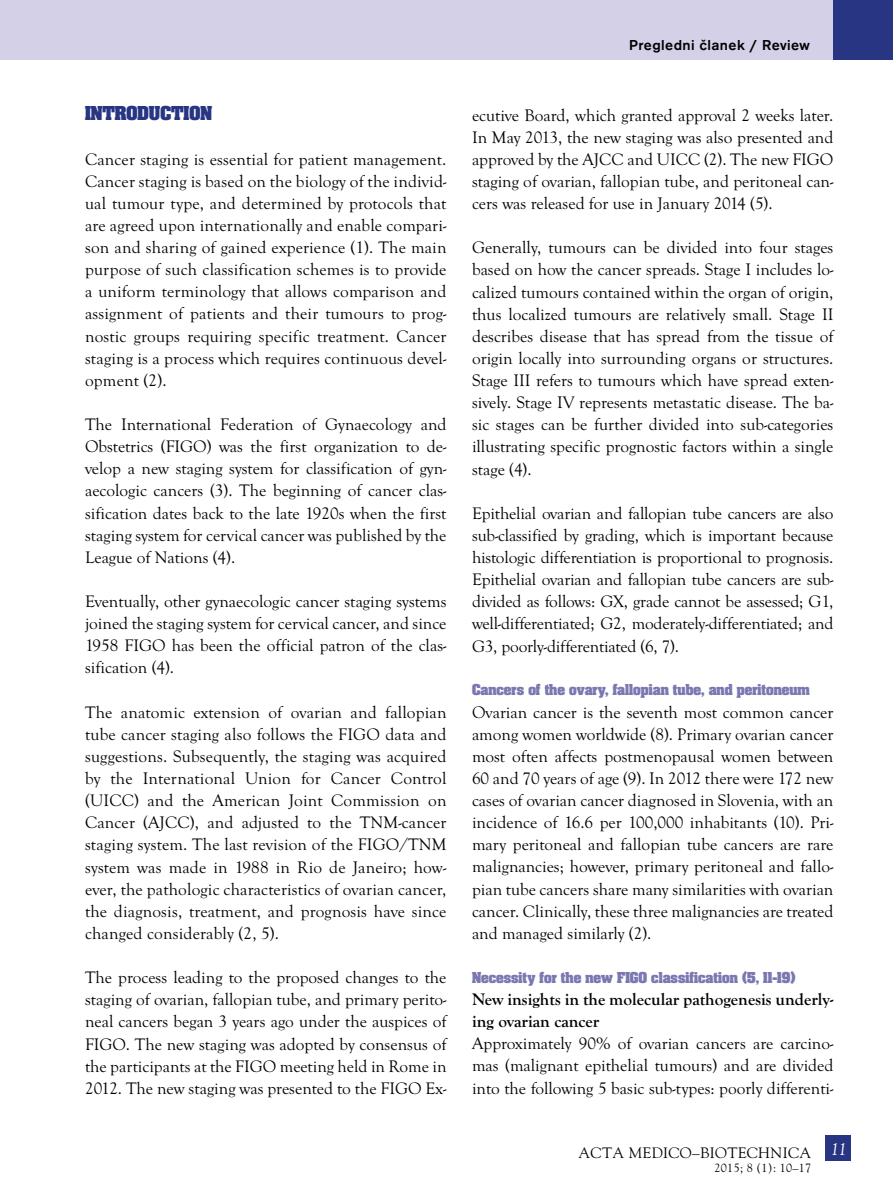
<style>
.page{position:relative;width:893px;height:1191px;background:#fff}
.page>*{position:absolute;margin:0;border:0;box-sizing:border-box;transform-origin:0 0}
.t1{font:700 21px "Aachen PCE";color:#283583}
.t2{font:italic 18px "Goudy Old Sty TCE";color:#fff}
.t3{font:17.25px/22px "Goudy Old Sty TCE";color:#000;text-align:justify}
.t4{font:700 17.25px/22px "Goudy Old Sty TCE";color:#000}
.t5{font:700 16.5px "Aachen PCE";color:#7b78b1}
.t6{font:500 15px "Accius TCE";letter-spacing:.025em;color:#000}
.t7{font:15px "MM Goudy";letter-spacing:.025em;color:#000}
.t8{font:12px "MM Goudy";letter-spacing:.025em;color:#000}
</style>
<div class="page">
<div style="left:0;top:0;width:833px;height:60px;background:#d3d0e7"></div>
<div style="left:833px;top:0;width:60px;height:60px;background:#283583"></div>
<div style="left:825px;top:1135px;width:26px;height:26px;background:#283583"></div>
<p class="t1" style="left:85px;top:103px;width:128px">INTRODUCTION</p>
<p class="t3" style="left:85px;top:148px;width:363px">Cancer staging is essential for patient management.<br>Cancer staging is based on the biology of the individ&shy;ual tumour type, and determined by protocols that are agreed upon internationally and enable compari&shy;son and sharing of gained experience (1). The main purpose of such classification schemes is to provide a uniform terminology that allows comparison and assignment of patients and their tumours to prog&shy;nostic groups requiring specific treatment. Cancer staging is a process which requires continuous devel&shy;opment (2).</p>
<p class="t3" style="left:85px;top:413px;width:363px">The International Federation of Gynaecology and Obstetrics (FIGO) was the first organization to de&shy;velop a new staging system for classification of gyn&shy;aecologic cancers (3). The beginning of cancer clas&shy;sification dates back to the late 1920s when the first staging system for cervical cancer was published by the League of Nations (4).</p>
<p class="t3" style="left:85px;top:590px;width:363px">Eventually, other gynaecologic cancer staging systems joined the staging system for cervical cancer, and since 1958 FIGO has been the official patron of the clas&shy;sification (4).</p>
<p class="t3" style="left:85px;top:701px;width:363px">The anatomic extension of ovarian and fallopian tube cancer staging also follows the FIGO data and suggestions. Subsequently, the staging was acquired by the International Union for Cancer Control (UICC) and the American Joint Commission on Cancer (AJCC), and adjusted to the TNM-cancer staging system. The last revision of the FIGO/TNM system was made in 1988 in Rio de Janeiro; how&shy;ever, the pathologic characteristics of ovarian cancer, the diagnosis, treatment, and prognosis have since changed considerably (2, 5).</p>
<p class="t3" style="left:85px;top:966px;width:363px">The process leading to the proposed changes to the staging of ovarian, fallopian tube, and primary perito&shy;neal cancers began 3 years ago under the auspices of FIGO. The new staging was adopted by consensus of the participants at the FIGO meeting held in Rome in 2012. The new staging was presented to the FIGO Ex-</p>
<p class="t6" style="left:629px;top:36px;width:182px">Pregledni članek / Review</p>
<p class="t3" style="left:472px;top:104px;width:363px">ecutive Board, which granted approval 2 weeks later.<br>In May 2013, the new staging was also presented and approved by the AJCC and UICC (2). The new FIGO staging of ovarian, fallopian tube, and peritoneal can&shy;cers was released for use in January 2014 (5).</p>
<p class="t3" style="left:472px;top:237px;width:363px">Generally, tumours can be divided into four stages based on how the cancer spreads. Stage I includes lo&shy;calized tumours contained within the organ of origin, thus localized tumours are relatively small. Stage II describes disease that has spread from the tissue of origin locally into surrounding organs or structures.<br>Stage III refers to tumours which have spread exten&shy;sively. Stage IV represents metastatic disease. The ba&shy;sic stages can be further divided into sub-categories illustrating specific prognostic factors within a single stage (4).</p>
<p class="t3" style="left:472px;top:502px;width:363px">Epithelial ovarian and fallopian tube cancers are also sub-classified by grading, which is important because histologic differentiation is proportional to prognosis.<br>Epithelial ovarian and fallopian tube cancers are sub&shy;divided as follows: GX, grade cannot be assessed; G1, well-differentiated; G2, moderately-differentiated; and G3, poorly-differentiated (6, 7).</p>
<p class="t5" style="left:472px;top:682px;width:339px">Cancers of the ovary, fallopian tube, and peritoneum</p>
<p class="t3" style="left:472px;top:701px;width:363px">Ovarian cancer is the seventh most common cancer among women worldwide (8). Primary ovarian cancer most often affects postmenopausal women between 60 and 70 years of age (9). In 2012 there were 172 new cases of ovarian cancer diagnosed in Slovenia, with an incidence of 16.6 per 100,000 inhabitants (10). Pri&shy;mary peritoneal and fallopian tube cancers are rare malignancies; however, primary peritoneal and fallo&shy;pian tube cancers share many similarities with ovarian cancer. Clinically, these three malignancies are treated and managed similarly (2).</p>
<p class="t5" style="left:472px;top:969px;width:325px">Necessity for the new FIGO classification (5, 11-19)</p>
<p class="t4" style="left:472px;top:988px;width:363px">New insights in the molecular pathogenesis underly&shy;ing ovarian cancer</p>
<p class="t3" style="left:472px;top:1032px;width:363px">Approximately 90% of ovarian cancers are carcino&shy;mas (malignant epithelial tumours) and are divided into the following 5 basic sub-types: poorly differenti-</p>
<p class="t7" style="left:578px;top:1143px;width:234px">ACTA MEDICO–BIOTECHNICA</p>
<p class="t8" style="left:714px;top:1160px;width:98px">2015; 8 (1): 10–17</p>
<p class="t2" style="left:830px;top:1139px;width:18px">11</p>
</div>
